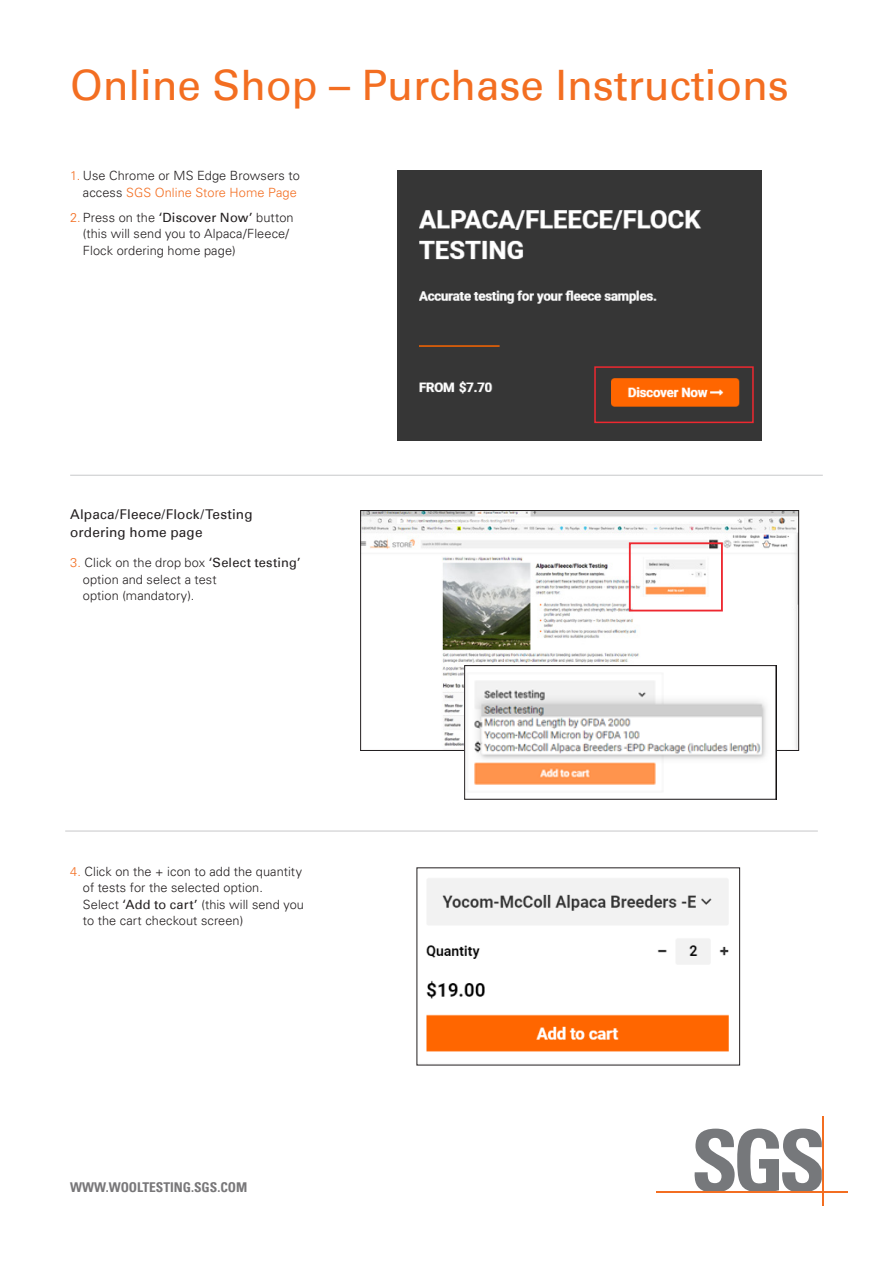
<style>
.page{position:relative;width:893px;height:1263px;background:#fff}
.page>*{position:absolute;margin:0;border:0;box-sizing:border-box;transform-origin:0 0}
.First_Subheading{font:42px "Univers";color:#f36e21}
.Body_Text{font:13.5px/18px "Univers";letter-spacing:.015em;color:#231f20}
.First_Subheading-2{font:700 condensed 13.5px "Univers LT Pro";color:#787779}
.List_bullet_first{font:300 12.75px/16.5px "Univers LT Pro 45";letter-spacing:.005em;color:#231f20}
.s1{color:#f36e21}
.s2{font-family:"Univers";font-weight:400}
</style>
<div class="page">
<img style="left:398px;top:170px;width:363px;height:271px">
<img style="left:362px;top:512px;width:435px;height:237px">
<img style="left:466px;top:667px;width:308px;height:118px">
<div style="left:464px;top:665px;width:312px;height:134px;border:1px solid #231f20"></div>
<div style="left:629px;top:542px;width:94px;height:69px;border:2px solid #ee2830"></div>
<div style="left:594px;top:366px;width:160px;height:57px;border:2px solid #ee2830"></div>
<hr style="left:70px;top:475px;width:753px;height:1px;background:#c7c8ca">
<hr style="left:65px;top:831px;width:753px;height:1px;background:#c7c8ca">
<svg style="left:694px;top:1128px;width:128px;height:63px"></svg>
<hr style="left:656px;top:1191px;width:191px;height:2px;background:#f36e21">
<hr style="left:822px;top:1116px;width:1px;height:89px;background:#f36e21">
<img style="left:426px;top:878px;width:303px;height:174px">
<p class="First_Subheading" style="left:70px;top:61px;width:720px">Online Shop – Purchase Instructions</p>
<p class="List_bullet_first" style="left:70px;top:167px;width:231px;text-align:right"><span class="s1">1.</span> Use Chrome or MS Edge Browsers to access <span class="s1">SGS Online Store Home Page</span></p>
<p class="List_bullet_first" style="left:83px;top:208px;width:212px;text-indent:-13px"><span class="s1">2.</span> Press on the <span class="s2">‘Discover Now’</span> button (this will send you to Alpaca/Fleece/<br>Flock ordering home page)</p>
<p class="Body_Text" style="left:70px;top:505px;width:184px">Alpaca/Fleece/Flock/Testing ordering home page</p>
<p class="List_bullet_first" style="left:83px;top:554px;width:219px;text-indent:-13px"><span class="s1">3.</span> Click on the drop box <span class="s2">‘Select testing’ </span>option and select a test<br>option (mandatory).</p>
<p class="List_bullet_first" style="left:83px;top:862px;width:223px;text-indent:-13px"><span class="s1">4.</span> Click on the + icon to add the quantity of tests for the selected option.<br>Select <span class="s2">‘Add to cart’</span> (this will send you to the cart checkout screen)</p>
<p class="First_Subheading-2" style="left:70px;top:1179px;width:179px">WWW.WOOLTESTING.SGS.COM</p>
</div>
